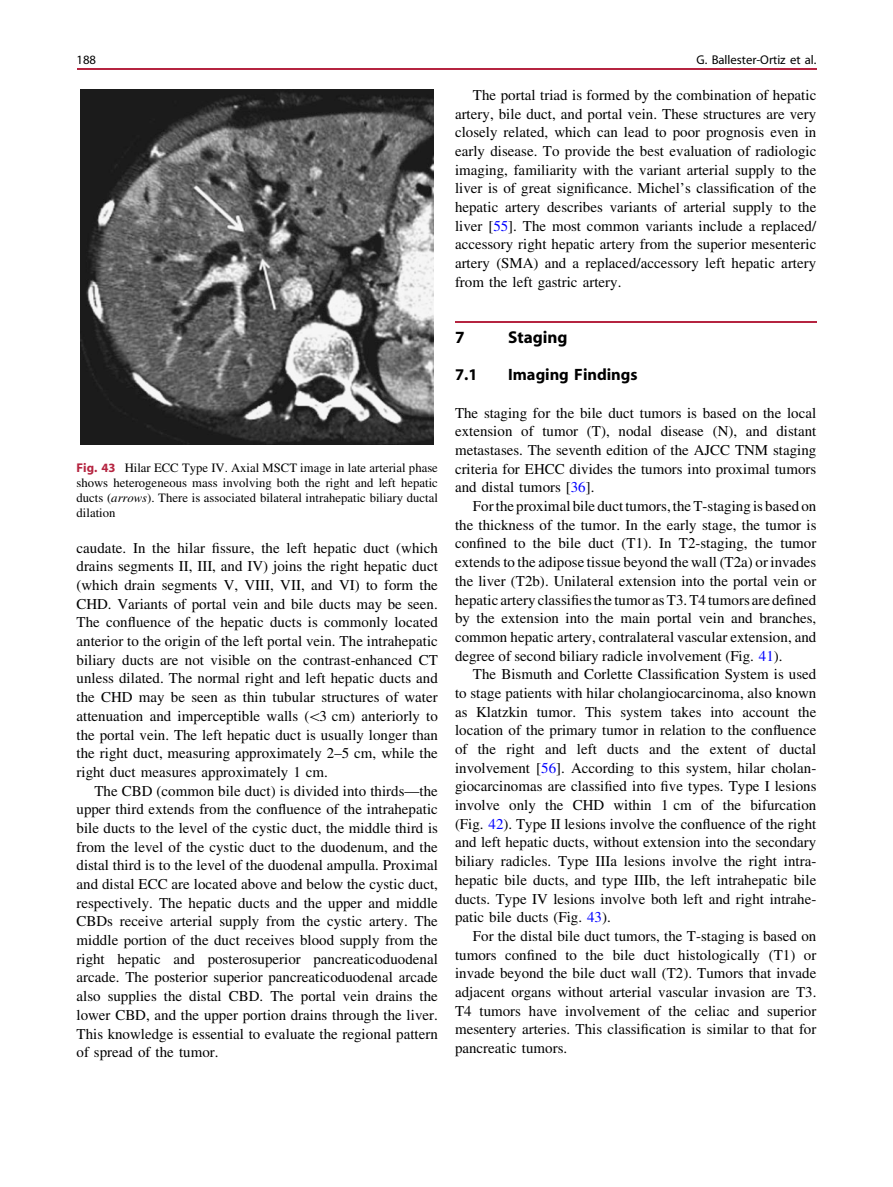
<style>
.page{position:relative;width:893px;height:1187px;background:#fff}
.page>*{position:absolute;margin:0;border:0;box-sizing:border-box;transform-origin:0 0}
.t1{font:17.25px "Adv PS My B";color:#000}
.t2{font:16.5px "Adv PS My B";color:#000}
.t3{font:15px/18.8px "Adv GTIMES R";color:#000;text-align:justify}
.t4{font:12.75px/15px "Adv GTIMES R";color:#000;text-align:justify}
.t5{font:12.75px "Adv PS My R";color:#000}
.s1{font-family:"Adv PS My B";color:#b52440}
.s2{font-family:"Adv GTIMES";font-style:italic}
.s3{font-family:"Adv PSMP4"}
.s4{color:#00f}
</style>
<div class="page">
<hr style="left:455px;top:321px;width:361px;height:1px;background:#b52440">
<img style="left:81px;top:89px;width:353px;height:356px">
<hr style="left:77px;top:68px;width:739px;height:2px;background:#b52440">
<p class="t5" style="left:77px;top:55px;width:21px">188</p>
<p class="t5" style="left:696px;top:55px;width:121px">G. Ballester-Ortiz et al.</p>
<p class="t4" style="left:77px;top:461px;width:363px"><span class="s1">Fig. 43</span> Hilar ECC Type IV. Axial MSCT image in late arterial phase shows heterogeneous mass involving both the right and left hepatic ducts (<span class="s2">arrows</span>). There is associated bilateral intrahepatic biliary ductal dilation</p>
<p class="t3" style="left:77px;top:539px;width:363px">caudate. In the hilar fissure, the left hepatic duct (which drains segments II, III, and IV) joins the right hepatic duct (which drain segments V, VIII, VII, and VI) to form the CHD. Variants of portal vein and bile ducts may be seen.<br>The confluence of the hepatic ducts is commonly located anterior to the origin of the left portal vein. The intrahepatic biliary ducts are not visible on the contrast-enhanced CT unless dilated. The normal right and left hepatic ducts and the CHD may be seen as thin tubular structures of water attenuation and imperceptible walls (<span class="s3">\</span>3 cm) anteriorly to the portal vein. The left hepatic duct is usually longer than the right duct, measuring approximately 2–5 cm, while the right duct measures approximately 1 cm.</p>
<p class="t3" style="left:77px;top:782px;width:363px;text-indent:18px">The CBD (common bile duct) is divided into thirds—the upper third extends from the confluence of the intrahepatic bile ducts to the level of the cystic duct, the middle third is from the level of the cystic duct to the duodenum, and the distal third is to the level of the duodenal ampulla. Proximal and distal ECC are located above and below the cystic duct, respectively. The hepatic ducts and the upper and middle CBDs receive arterial supply from the cystic artery. The middle portion of the duct receives blood supply from the right hepatic and posterosuperior pancreaticoduodenal arcade. The posterior superior pancreaticoduodenal arcade also supplies the distal CBD. The portal vein drains the lower CBD, and the upper portion drains through the liver.<br>This knowledge is essential to evaluate the regional pattern of spread of the tumor.</p>
<p class="t3" style="left:455px;top:87px;width:363px;text-indent:18px">The portal triad is formed by the combination of hepatic artery, bile duct, and portal vein. These structures are very closely related, which can lead to poor prognosis even in early disease. To provide the best evaluation of radiologic imaging, familiarity with the variant arterial supply to the liver is of great significance. Michel’s classification of the hepatic artery describes variants of arterial supply to the liver [<span class="s4">55</span>]. The most common variants include a replaced/ accessory right hepatic artery from the superior mesenteric artery (SMA) and a replaced/accessory left hepatic artery from the left gastric artery.</p>
<p class="t1" style="left:455px;top:330px;width:11px">7</p>
<p class="t1" style="left:508px;top:330px;width:61px">Staging</p>
<p class="t2" style="left:455px;top:368px;width:24px">7.1</p>
<p class="t2" style="left:508px;top:368px;width:131px">Imaging Findings</p>
<p class="t3" style="left:455px;top:405px;width:363px">The staging for the bile duct tumors is based on the local extension of tumor (T), nodal disease (N), and distant metastases. The seventh edition of the AJCC TNM staging criteria for EHCC divides the tumors into proximal tumors and distal tumors [<span class="s4">36</span>].</p>
<p class="t3" style="left:455px;top:498px;width:363px;text-indent:18px">For the proximal bile duct tumors, the T-staging is based on the thickness of the tumor. In the early stage, the tumor is confined to the bile duct (T1). In T2-staging, the tumor extends to the adipose tissue beyond the wall (T2a) or invades the liver (T2b). Unilateral extension into the portal vein or hepatic artery classifies the tumor as T3. T4 tumors are defined by the extension into the main portal vein and branches, common hepatic artery, contralateral vascular extension, and degree of second biliary radicle involvement (Fig. <span class="s4">41</span>).</p>
<p class="t3" style="left:455px;top:666px;width:363px;text-indent:18px">The Bismuth and Corlette Classification System is used to stage patients with hilar cholangiocarcinoma, also known as Klatzkin tumor. This system takes into account the location of the primary tumor in relation to the confluence of the right and left ducts and the extent of ductal involvement [<span class="s4">56</span>]. According to this system, hilar cholan&shy;giocarcinomas are classified into five types. Type I lesions involve only the CHD within 1 cm of the bifurcation (Fig. <span class="s4">42</span>). Type II lesions involve the confluence of the right and left hepatic ducts, without extension into the secondary biliary radicles. Type IIIa lesions involve the right intra&shy;hepatic bile ducts, and type IIIb, the left intrahepatic bile ducts. Type IV lesions involve both left and right intrahe&shy;patic bile ducts (Fig. <span class="s4">43</span>).</p>
<p class="t3" style="left:455px;top:928px;width:363px;text-indent:18px">For the distal bile duct tumors, the T-staging is based on tumors confined to the bile duct histologically (T1) or invade beyond the bile duct wall (T2). Tumors that invade adjacent organs without arterial vascular invasion are T3.<br>T4 tumors have involvement of the celiac and superior mesentery arteries. This classification is similar to that for pancreatic tumors.</p>
</div>
